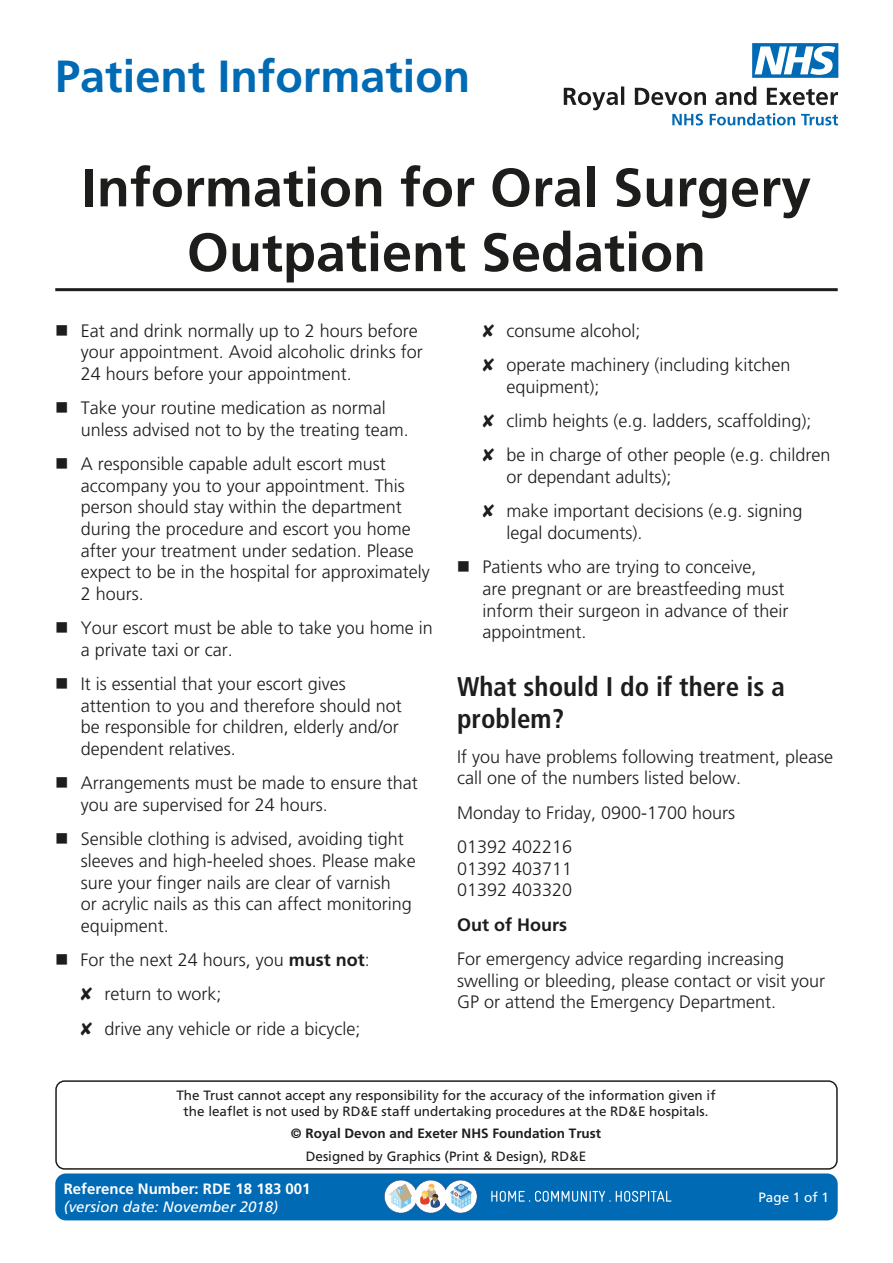
<style>
.page{position:relative;width:893px;height:1263px;background:#fff}
.page>*{position:absolute;margin:0;border:0;box-sizing:border-box;transform-origin:0 0}
.t1{font:700 54px/64.8px "Frutiger 65";color:#1d1d1b;text-align:center}
.t2{font:700 45px "Frutiger 65";color:#006ab5}
.t3{font:700 condensed 27px/32.4px "Frutiger 67";color:#1d1d1b}
.t4{font:300 18px/21.6px "Frutiger 45";color:#1d1d1b}
.t5{font:700 18px "Frutiger 65";color:#1d1d1b}
.t6{font:700 15px "Frutiger 65";color:#fff}
.t7{font:italic 15px "Frutiger 56";color:#fff}
.t8{font:13.5px/16.2px "Frutiger 55 Roman";color:#1d1d1b;text-align:center}
.t9{font:700 13.5px "Frutiger 65";color:#1d1d1b}
.t10{font:13.5px "Frutiger 55 Roman";color:#fff}
.s1{font-family:"Frutiger 65";font-weight:700}
</style>
<div class="page">
<div style="left:55px;top:1173px;width:783px;height:47px;background:#006ab5;border-radius:11px"></div>
<svg style="left:564px;top:86px;width:274px;height:39px"></svg>
<svg style="left:752px;top:43px;width:86px;height:35px"></svg>
<svg style="left:384px;top:1180px;width:93px;height:33px;background:#acc4d4"></svg>
<svg style="left:491px;top:1191px;width:180px;height:11px"></svg>
<div style="left:55px;top:1080px;width:783px;height:90px;border:2px solid #1d1d1b;border-radius:9px"></div>
<hr style="left:55px;top:288px;width:783px;height:3px;background:#1d1d1b">
<h2 class="t2" style="left:55px;top:50px;width:417px">Patient Information</h2>
<h1 class="t1" style="left:82px;top:155px;width:731px">Information for Oral Surgery<br>Outpatient Sedation</h1>
<p class="t4" style="left:81px;top:320px;width:344px">Eat and drink normally up to 2 hours before your appointment. Avoid alcoholic drinks for<br>24 hours before your appointment.</p>
<p class="t4" style="left:81px;top:397px;width:330px">Take your routine medication as normal unless advised not to by the treating team.</p>
<p class="t4" style="left:81px;top:453px;width:351px">A responsible capable adult escort must accompany you to your appointment. This person should stay within the department during the procedure and escort you home after your treatment under sedation. Please expect to be in the hospital for approximately 2 hours.</p>
<p class="t4" style="left:81px;top:617px;width:354px">Your escort must be able to take you home in a private taxi or car.</p>
<p class="t4" style="left:81px;top:673px;width:323px">It is essential that your escort gives attention to you and therefore should not be responsible for children, elderly and/or dependent relatives.</p>
<p class="t4" style="left:81px;top:772px;width:339px">Arrangements must be made to ensure that you are supervised for 24 hours.</p>
<p class="t4" style="left:81px;top:828px;width:337px">Sensible clothing is advised, avoiding tight sleeves and high-heeled shoes. Please make sure your finger nails are clear of varnish<br>or acrylic nails as this can affect monitoring equipment.</p>
<p class="t4" style="left:81px;top:943px;width:291px;line-height:34.3px">For the next 24 hours, you <span class="s1">must not</span>: ✘ return to work;<br>✘ drive any vehicle or ride a bicycle;</p>
<p class="t4" style="left:482px;top:313px;width:310px;line-height:34.3px">✘ consume alcohol;<br>✘ operate machinery (including kitchen</p>
<p class="t4" style="left:482px;top:369px;width:350px;line-height:34.3px;text-indent:24px">equipment);<br>✘ climb heights (e.g. ladders, scaffolding);<br>✘ be in charge of other people (e.g. children</p>
<p class="t4" style="left:482px;top:460px;width:322px;line-height:34.3px;text-indent:24px">or dependant adults);<br>✘ make important decisions (e.g. signing</p>
<p class="t4" style="left:482px;top:516px;width:276px;line-height:34.3px;text-indent:24px">legal documents).<br>Patients who are trying to conceive,</p>
<p class="t4" style="left:482px;top:578px;width:308px">are pregnant or are breastfeeding must inform their surgeon in advance of their appointment.</p>
<h3 class="t3" style="left:457px;top:670px;width:329px">What should I do if there is a problem?</h3>
<p class="t4" style="left:457px;top:746px;width:378px">If you have problems following treatment, please call one of the numbers listed below.</p>
<p class="t4" style="left:457px;top:795px;width:280px;line-height:34.3px">Monday to Friday, 0900-1700 hours<br>01392 402216</p>
<p class="t4" style="left:457px;top:858px;width:117px">01392 403711<br>01392 403320</p>
<p class="t5" style="left:457px;top:914px;width:111px">Out of Hours</p>
<p class="t4" style="left:457px;top:948px;width:370px">For emergency advice regarding increasing swelling or bleeding, please contact or visit your<br>GP or attend the Emergency Department.</p>
<p class="t8" style="left:176px;top:1087px;width:541px">The Trust cannot accept any responsibility for the accuracy of the information given if the leaflet is not used by RD&amp;E staff undertaking procedures at the RD&amp;E hospitals.</p>
<p class="t9" style="left:291px;top:1126px;width:312px">© Royal Devon and Exeter NHS Foundation Trust</p>
<p class="t8" style="left:306px;top:1148px;width:282px">Designed by Graphics (Print &amp; Design), RD&amp;E</p>
<p class="t6" style="left:64px;top:1179px;width:248px">Reference Number: RDE 18 183 001</p>
<p class="t7" style="left:64px;top:1197px;width:216px">(version date: November 2018)</p>
<p class="t10" style="left:758px;top:1189px;width:72px">Page 1 of 1</p>
</div>
